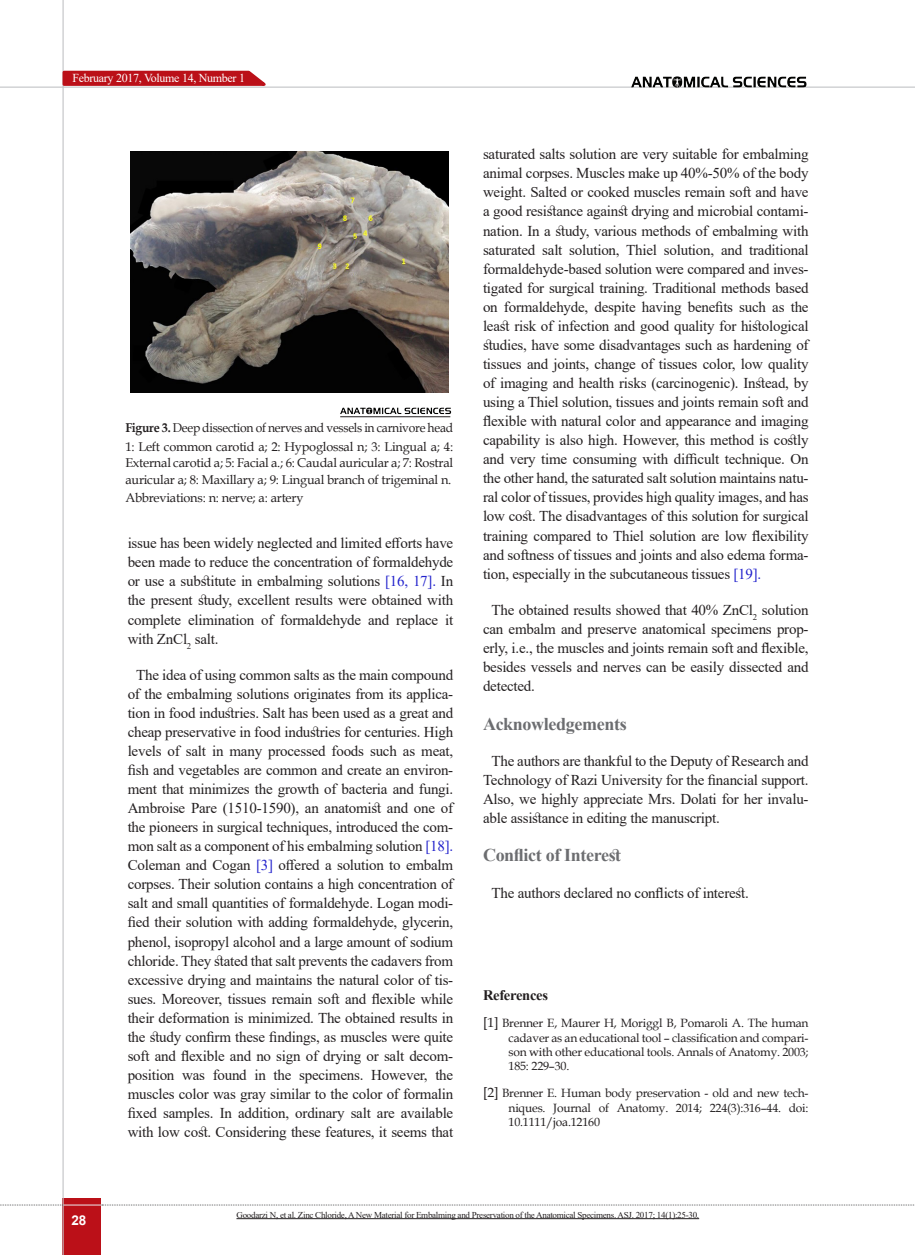
<style>
.page{position:relative;width:915px;height:1255px;background:#fff}
.page>*{position:absolute;margin:0;border:0;box-sizing:border-box;transform-origin:0 0}
.Titr-2{font:700 18px "Times New Roman";letter-spacing:-.02em;color:#6c6d70}
.matn-en{font:15px/19px "Times New Roman";letter-spacing:-.015em;color:#231f20;text-align:justify}
.REFRENCE{font:700 14.55px "Times New Roman";letter-spacing:-.02em;color:#231f20}
.t1{font:700 13.5px "Arial";color:#fff}
.zirnevis{font:12.75px/16.5px "Book Antiqua";letter-spacing:-.015em;color:#231f20;text-align:justify}
.zirnevis-2{font:12.75px "Book Antiqua";letter-spacing:-.015em;color:#231f20;scale:.95 1}
.t2{font:12.15px "Times New Roman";letter-spacing:-.025em;color:#fff}
.t3{font:12px/14.4px "Book Antiqua";letter-spacing:-.015em;color:#231f20;text-align:justify}
.chart{font:9px "Times New Roman";letter-spacing:-.03em;color:#231f20}
.s1{font-weight:700}
.s2{color:#22c}
.s3{font-size:13.5px}
</style>
<div class="page">
<div style="left:63px;top:1198px;width:38px;height:56px;background:#bb1018"></div>
<hr style="left:62px;top:0;width:2px;height:1254px;background:#c2c3c6">
<hr style="left:0;top:87px;width:914px;height:1px;background:#c2c3c6">
<hr style="left:63px;top:1204px;width:38px;height:1px;background:#ececee">
<svg style="left:0;top:1204px;width:63px;height:1px"></svg>
<svg style="left:102px;top:1204px;width:813px;height:1px"></svg>
<svg style="left:61px;top:69px;width:212px;height:18px;background:#c84349"></svg>
<img style="left:626px;top:76px;width:188px;height:12px">
<hr style="left:236px;top:1218px;width:463px;height:1px;background:#231f20">
<img style="left:130px;top:152px;width:318px;height:241px">
<img style="left:340px;top:407px;width:111px;height:8px">
<hr style="left:340px;top:416px;width:110px;height:1px;background:#231f20">
<p class="t2" style="left:72px;top:69px;width:174px">February 2017, Volume 14, Number 1</p>
<p class="zirnevis-2" style="left:125px;top:419px;width:346px"><span class="s1">Figure 3.</span> Deep dissection of nerves and vessels in carnivore head</p>
<p class="zirnevis" style="left:125px;top:437px;width:329px">1: Left common carotid a; 2: Hypoglossal n; 3: Lingual a; 4:<br>External carotid a; 5: Facial a.; 6: Caudal auricular a; 7: Rostral auricular a; 8: Maxillary a; 9: Lingual branch of trigeminal n.</p>
<p class="zirnevis" style="left:125px;top:489px;width:179px">Abbreviations: n: nerve; a: artery</p>
<p class="matn-en" style="left:128px;top:533px;width:327px">issue has been widely neglected and limited efforts have been made to reduce the concentration of formaldehyde or use a substitute in embalming solutions <span class="s2">[16, 17].</span> In the present study, excellent results were obtained with complete elimination of formaldehyde and replace it with ZnCl<sub>2</sub> salt.</p>
<p class="matn-en" style="left:128px;top:664px;width:327px;text-align:center">The idea of using common salts as the main compound of the embalming solutions originates from its applica&shy;tion in food industries. Salt has been used as a great and cheap preservative in food industries for centuries. High levels of salt in many processed foods such as meat, fish and vegetables are common and create an environ&shy;ment that minimizes the growth of bacteria and fungi.<br>Ambroise Pare (1510-1590), an anatomist and one of the pioneers in surgical techniques, introduced the com&shy;mon salt as a component of his embalming solution <span class="s2">[18].<br></span>Coleman and Cogan <span class="s2">[3]</span> offered a solution to embalm corpses. Their solution contains a high concentration of salt and small quantities of formaldehyde. Logan modi&shy;fied their solution with adding formaldehyde, glycerin, phenol, isopropyl alcohol and a large amount of sodium chloride. They stated that salt prevents the cadavers from excessive drying and maintains the natural color of tis&shy;sues. Moreover, tissues remain soft and flexible while their deformation is minimized. The obtained results in the study confirm these findings, as muscles were quite soft and flexible and no sign of drying or salt decom&shy;position was found in the specimens. However, the muscles color was gray similar to the color of formalin fixed samples. In addition, ordinary salt are available with low cost. Considering these features, it seems that</p>
<p class="matn-en" style="left:483px;top:144px;width:327px">saturated salts solution are very suitable for embalming animal corpses. Muscles make up 40%-50% of the body weight. Salted or cooked muscles remain soft and have a good resistance against drying and microbial contami&shy;nation. In a study, various methods of embalming with saturated salt solution, Thiel solution, and traditional formaldehyde-based solution were compared and inves&shy;tigated for surgical training. Traditional methods based on formaldehyde, despite having benefits such as the least risk of infection and good quality for histological studies, have some disadvantages such as hardening of tissues and joints, change of tissues color, low quality of imaging and health risks (carcinogenic). Instead, by using a Thiel solution, tissues and joints remain soft and flexible with natural color and appearance and imaging capability is also high. However, this method is costly and very time consuming with difficult technique. On the other hand, the saturated salt solution maintains natu&shy;ral color of tissues, provides high quality images, and has low cost. The disadvantages of this solution for surgical training compared to Thiel solution are low flexibility and softness of tissues and joints and also edema forma&shy;tion, especially in the subcutaneous tissues <span class="s2">[19].</span></p>
<p class="matn-en" style="left:483px;top:599px;width:327px;text-indent:9px">The obtained results showed that 40% ZnCl<sub>2</sub> solution can embalm and preserve anatomical specimens prop&shy;erly, i.e., the muscles and joints remain soft and flexible, besides vessels and nerves can be easily dissected and detected.</p>
<p class="Titr-2" style="left:483px;top:710px;width:145px">Acknowledgements</p>
<p class="matn-en" style="left:483px;top:750px;width:327px;text-indent:9px">The authors are thankful to the Deputy of Research and Technology of Razi University for the financial support.<br>Also, we highly appreciate Mrs. Dolati for her invalu&shy;able assistance in editing the manuscript.</p>
<p class="Titr-2" style="left:483px;top:842px;width:139px">Conflict of Interest</p>
<p class="matn-en" style="left:491px;top:882px;width:259px">The authors declared no conflicts of interest.</p>
<p class="REFRENCE" style="left:483px;top:984px;width:66px">References</p>
<p class="t3" style="left:508px;top:1015px;width:301px;text-indent:-26px"><span class="s3">[1]</span> Brenner E, Maurer H, Moriggl B, Pomaroli A. The human cadaver as an educational tool – classification and compari&shy;son with other educational tools. Annals of Anatomy. 2003; 185: 229–30.</p>
<p class="t3" style="left:508px;top:1085px;width:301px;text-indent:-26px"><span class="s3">[2]</span> Brenner E. Human body preservation - old and new tech&shy;niques. Journal of Anatomy. 2014; 224(3):316–44. doi:<br>10.1111/joa.12160</p>
<p class="t1" style="left:71px;top:1210px;width:17px">28</p>
<p class="chart" style="left:236px;top:1208px;width:464px">Goodarzi N, et al. Zinc Chloride, A New Material for Embalming and Preservation of the Anatomical Specimens. ASJ. 2017; 14(1):25-30.</p>
</div>
